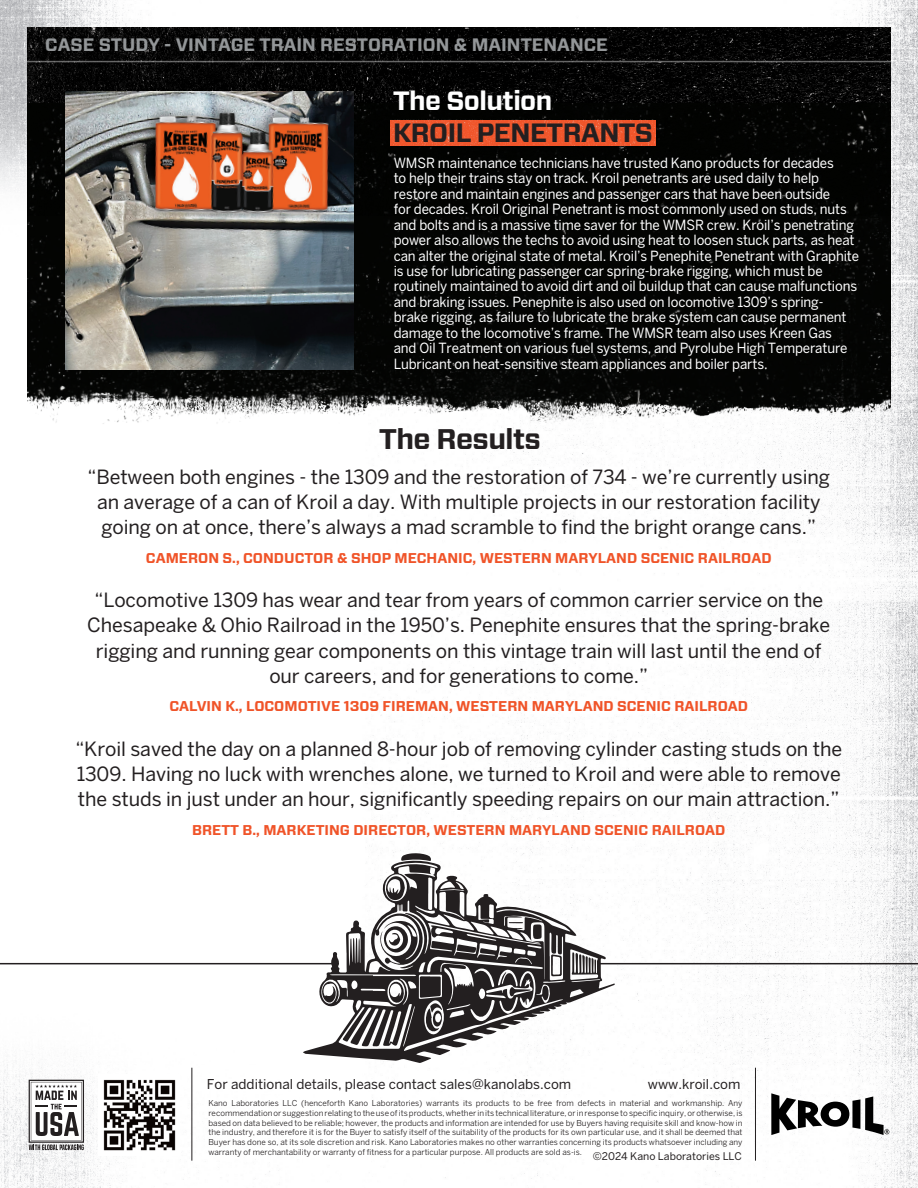
<style>
.page{position:relative;width:918px;height:1188px;background:#fff}
.page>*{position:absolute;margin:0;border:0;box-sizing:border-box;transform-origin:0 0}
.t1{font:700 28.35px "Vitesse Sans";letter-spacing:-.02em;color:#231f20}
.t2{font:700 26.4px "Vitesse Sans";letter-spacing:-.02em;color:#231f20}
.t3{font:700 26.4px "Vitesse Sans";letter-spacing:-.02em;color:#fff}
.t4{font:19.5px/25.2px "Benton Sans";letter-spacing:-.005em;color:#231f20;text-align:center}
.t5{font:700 18px "Vitesse Sans";color:#939698}
.t6{font:700 14.1px "Vitesse Sans";color:#f05429}
.t7{font:13.95px/15.5px "Benton Sans";letter-spacing:-.01em;color:#fff;scale:.95 1}
.t8{font:13.5px "Benton Sans";color:#231f20}
.t9{font:10.5px "Benton Sans";color:#231f20}
.t10{font:8.1px/9.8px "Benton Sans";color:#231f20;text-align:justify}
</style>
<div class="page">
<img style="left:0;top:0;width:918px;height:1188px">
<img style="left:459px;top:27px;width:432px;height:77px">
<svg style="left:27px;top:27px;width:432px;height:77px;background:#090908"></svg>
<img style="left:27px;top:104px;width:864px;height:323px">
<hr style="left:27px;top:61px;width:864px;height:1px;background:#fff">
<hr style="left:755px;top:1068px;width:1px;height:93px;background:#231f20">
<svg style="left:771px;top:1093px;width:118px;height:42px"></svg>
<svg style="left:29px;top:1080px;width:55px;height:70px"></svg>
<hr style="left:191px;top:1068px;width:1px;height:93px;background:#231f20">
<img style="left:99px;top:1074px;width:81px;height:81px">
<hr style="left:0;top:963px;width:339px;height:1px;background:#231f20">
<svg style="left:303px;top:860px;width:312px;height:203px"></svg>
<svg style="left:401px;top:853px;width:30px;height:8px"></svg>
<svg style="left:551px;top:954px;width:11px;height:22px"></svg>
<svg style="left:509px;top:922px;width:14px;height:1px"></svg>
<svg style="left:509px;top:987px;width:22px;height:10px"></svg>
<svg style="left:533px;top:924px;width:9px;height:15px"></svg>
<svg style="left:457px;top:944px;width:20px;height:9px"></svg>
<svg style="left:385px;top:876px;width:20px;height:24px"></svg>
<svg style="left:420px;top:976px;width:23px;height:56px"></svg>
<svg style="left:389px;top:981px;width:16px;height:23px"></svg>
<svg style="left:382px;top:926px;width:28px;height:27px"></svg>
<hr style="left:599px;top:963px;width:319px;height:1px;background:#231f20">
<img style="left:390px;top:120px;width:265px;height:26px">
<img style="left:65px;top:92px;width:289px;height:278px">
<p class="t5" style="left:45px;top:33px;width:564px">CASE STUDY - VINTAGE TRAIN RESTORATION &amp; MAINTENANCE</p>
<h2 class="t3" style="left:393px;top:83px;width:161px">The Solution</h2>
<h2 class="t2" style="left:393px;top:115px;width:261px">KROIL PENETRANTS</h2>
<p class="t7" style="left:394px;top:155px;width:491px">WMSR maintenance technicians have trusted Kano products for decades<br>to help their trains stay on track. Kroil penetrants are used daily to help restore and maintain engines and passenger cars that have been outside<br>for decades. Kroil Original Penetrant is most commonly used on studs, nuts and bolts and is a massive time saver for the WMSR crew. Kroil’s penetrating power also allows the techs to avoid using heat to loosen stuck parts, as heat can alter the original state of metal. Kroil’s Penephite Penetrant with Graphite is use for lubricating passenger car spring-brake rigging, which must be routinely maintained to avoid dirt and oil buildup that can cause malfunctions and braking issues. Penephite is also used on locomotive 1309’s spring&shy;brake rigging, as failure to lubricate the brake system can cause permanent damage to the locomotive’s frame. The WMSR team also uses Kreen Gas<br>and Oil Treatment on various fuel systems, and Pyrolube High Temperature Lubricant on heat-sensitive steam appliances and boiler parts.</p>
<h1 class="t1" style="left:379px;top:420px;width:163px">The Results</h1>
<p class="t4" style="left:87px;top:464px;width:744px">“Between both engines - the 1309 and the restoration of 734 - we’re currently using an average of a can of Kroil a day. With multiple projects in our restoration facility going on at once, there’s always a mad scramble to find the bright orange cans.”</p>
<p class="t6" style="left:146px;top:548px;width:627px">CAMERON S., CONDUCTOR &amp; SHOP MECHANIC, WESTERN MARYLAND SCENIC RAILROAD</p>
<p class="t4" style="left:87px;top:587px;width:744px">“Locomotive 1309 has wear and tear from years of common carrier service on the Chesapeake &amp; Ohio Railroad in the 1950’s. Penephite ensures that the spring-brake rigging and running gear components on this vintage train will last until the end of our careers, and for generations to come.”</p>
<p class="t6" style="left:169px;top:697px;width:580px">CALVIN K., LOCOMOTIVE 1309 FIREMAN, WESTERN MARYLAND SCENIC RAILROAD</p>
<p class="t4" style="left:75px;top:736px;width:768px;text-align:justify">“Kroil saved the day on a planned 8-hour job of removing cylinder casting studs on the 1309. Having no luck with wrenches alone, we turned to Kroil and were able to remove the studs in just under an hour, significantly speeding repairs on our main attraction.”</p>
<p class="t6" style="left:192px;top:820px;width:535px">BRETT B., MARKETING DIRECTOR, WESTERN MARYLAND SCENIC RAILROAD</p>
<p class="t8" style="left:207px;top:1076px;width:366px">For additional details, please contact sales@kanolabs.com</p>
<p class="t8" style="left:648px;top:1076px;width:94px">www.kroil.com</p>
<p class="t10" style="left:208px;top:1098px;width:536px">Kano Laboratories LLC (henceforth Kano Laboratories) warrants its products to be free from defects in material and workmanship. Any recommendation or suggestion relating to the use of its products, whether in its technical literature, or in response to specific inquiry, or otherwise, is based on data believed to be reliable; however, the products and information are intended for use by Buyers having requisite skill and know-how in the industry, and therefore it is for the Buyer to satisfy itself of the suitability of the products for its own particular use, and it shall be deemed that Buyer has done so, at its sole discretion and risk. Kano Laboratories makes no other warranties concerning its products whatsoever including any warranty of merchantability or warranty of fitness for a particular purpose. All products are sold as-is.</p>
<p class="t9" style="left:593px;top:1150px;width:151px">©2024 Kano Laboratories LLC</p>
</div>
